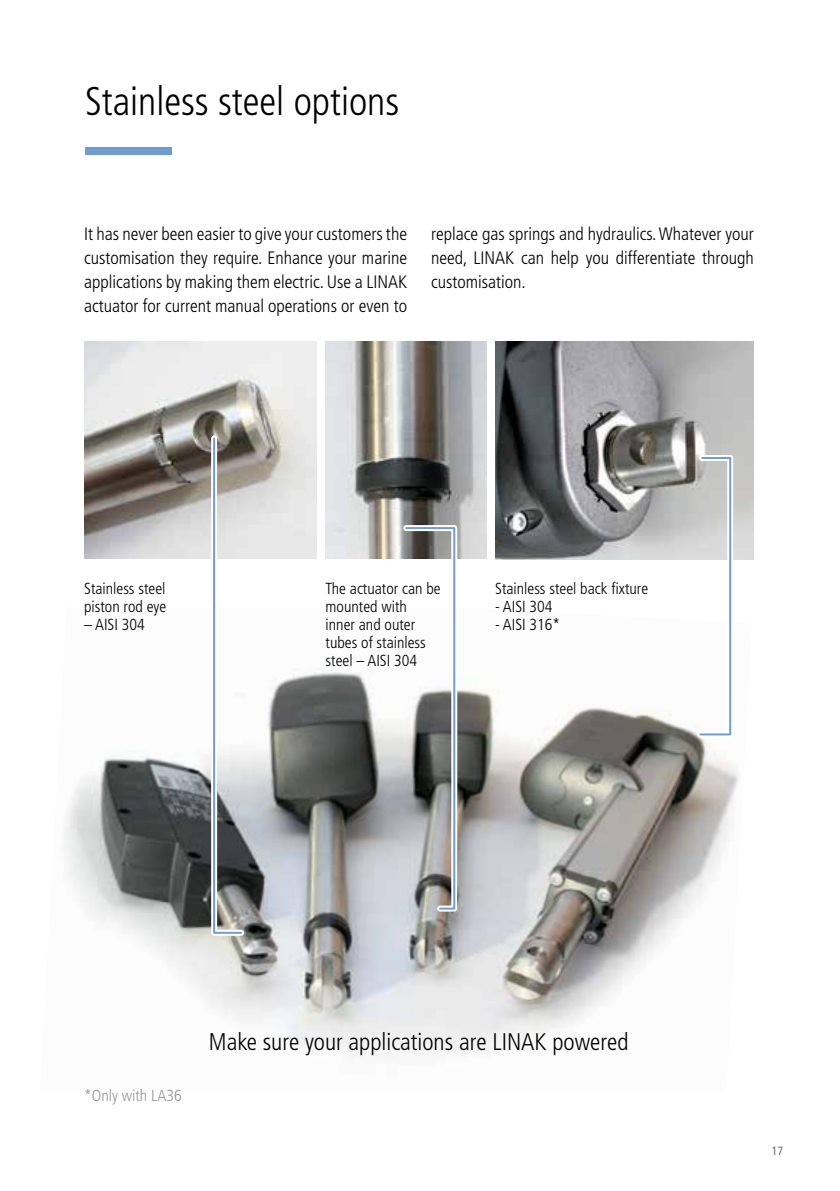
<style>
.page{position:relative;width:840px;height:1191px;background:#fff}
.page>*{position:absolute;margin:0;border:0;box-sizing:border-box;transform-origin:0 0}
.t1{font:300 condensed 40px "Frutiger LT Pro";color:#000}
.t2{font:300 condensed 24px "Frutiger LT Pro";color:#000}
.t3{font:300 condensed 18px/24px "Frutiger LT Pro";color:#000;text-align:justify}
.t4{font:300 condensed 16px/18px "Frutiger LT Pro";color:#000}
.t5{font:300 condensed 16px "Frutiger LT Pro";color:#939598}
.t6{font:condensed 12px "Frutiger LT Pro";color:#6d6e71}
</style>
<div class="page">
<img style="left:65px;top:672px;width:674px;height:385px">
<img style="left:495px;top:342px;width:257px;height:217px">
<img style="left:84px;top:341px;width:233px;height:217px">
<img style="left:325px;top:341px;width:161px;height:217px">
<svg style="left:400px;top:522px;width:60px;height:392px"></svg>
<svg style="left:208px;top:432px;width:39px;height:506px"></svg>
<svg style="left:694px;top:452px;width:41px;height:288px"></svg>
<div style="left:85px;top:147px;width:86px;height:8px;background:#709cd2"></div>
<h1 class="t1" style="left:85px;top:78px;width:315px">Stainless steel options</h1>
<p class="t3" style="left:84px;top:222px;width:324px">It has never been easier to give your customers the customisation they require. Enhance your marine applications by making them electric. Use a LINAK actuator for current manual operations or even to</p>
<p class="t3" style="left:431px;top:222px;width:324px">replace gas springs and hydraulics. Whatever your need, LINAK can help you differentiate through customisation.</p>
<p class="t4" style="left:84px;top:580px;width:84px">Stainless steel piston rod eye</p>
<p class="t4" style="left:84px;top:616px;width:62px">– AISI 304</p>
<p class="t4" style="left:325px;top:580px;width:116px">The actuator can be mounted with<br>inner and outer tubes of stainless steel – AISI 304</p>
<p class="t4" style="left:495px;top:580px;width:154px">Stainless steel back fixture</p>
<p class="t4" style="left:495px;top:598px;width:59px">- AISI 304</p>
<p class="t4" style="left:495px;top:616px;width:67px">- AISI 316*</p>
<p class="t5" style="left:84px;top:1086px;width:99px">*Only with LA36</p>
<h2 class="t2" style="left:209px;top:1028px;width:421px">Make sure your applications are LINAK powered</h2>
<p class="t6" style="left:771px;top:1143px;width:13px">17</p>
</div>
